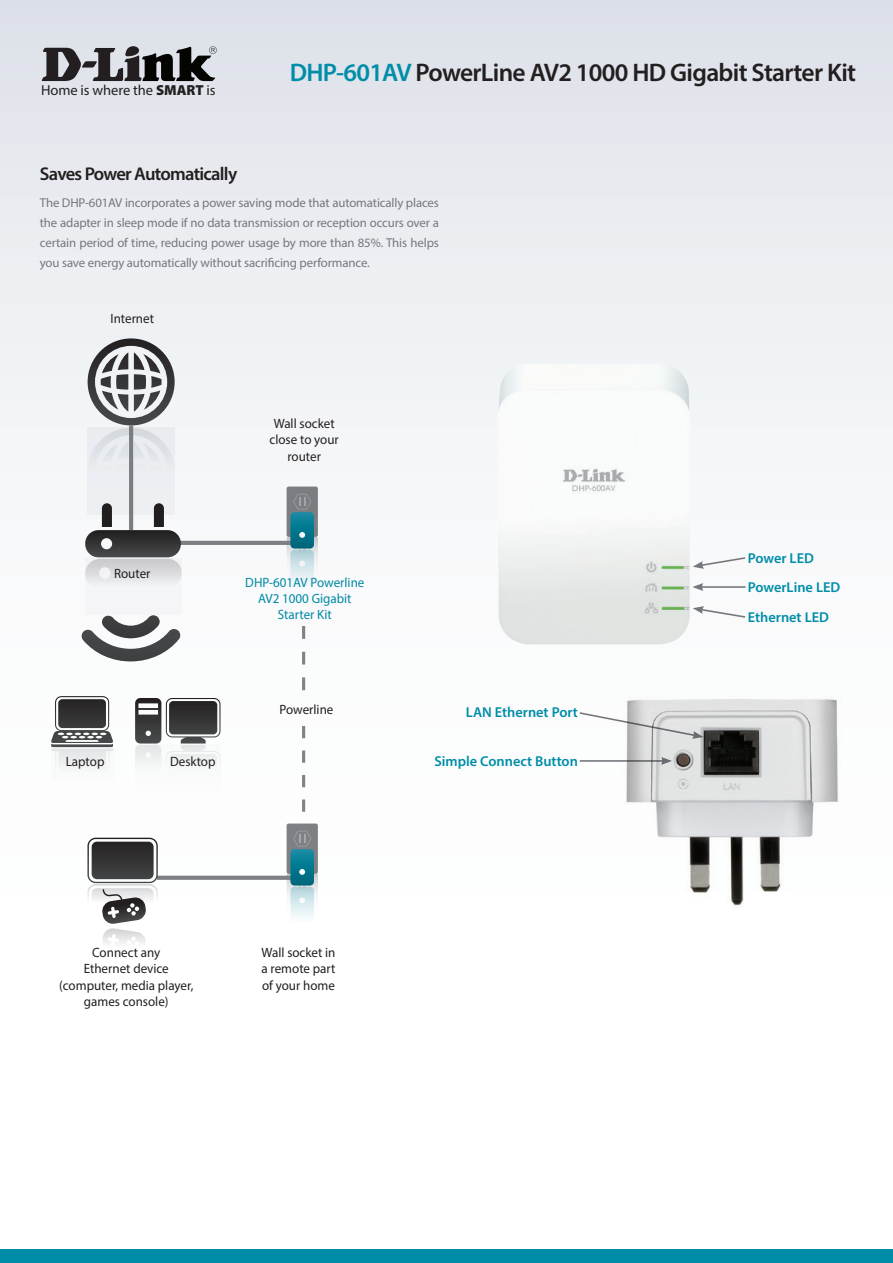
<style>
.page{position:relative;width:893px;height:1263px;background:#fff}
.page>*{position:absolute;margin:0;border:0;box-sizing:border-box;transform-origin:0 0}
.Product_Name__Conten{font:600 25.5px "Myriad Pro";letter-spacing:-.025em;color:#231f20}
.Description_Topic{font:600 18.6px "Myriad Pro";letter-spacing:-.04em;color:#231f20}
.t1{font:14.55px "Myriad Pro";letter-spacing:-.005em;color:#231f20}
.Features_Category{font:600 14.4px "Myriad Pro";color:#008da8}
.t2{font:13.5px/16.2px "Myriad Pro";color:#231f20}
.t3{font:13.5px "Myriad Pro";color:#008aa3}
.Description_Text{font:12.9px/20px "Myriad Pro";letter-spacing:-.01em;color:#74787d;text-align:justify}
.s1{font-weight:900}
.s2{color:#008da8}
</style>
<div class="page">
<div style="left:0;top:0;width:893px;height:1084px;background:linear-gradient(to bottom,#e3e6ec,#fff)"></div>
<div style="left:0;top:1249px;width:893px;height:14px;background:#008da8"></div>
<svg style="left:42px;top:46px;width:175px;height:35px;background:#727376"></svg>
<img style="left:468px;top:333px;width:251px;height:341px">
<hr style="left:701px;top:586px;width:44px;height:2px;background:#74787d">
<svg style="left:692px;top:583px;width:11px;height:8px"></svg>
<hr style="left:580px;top:760px;width:84px;height:2px;background:#74787d">
<svg style="left:578px;top:711px;width:16px;height:28px"></svg>
<svg style="left:693px;top:556px;width:54px;height:13px"></svg>
<svg style="left:693px;top:606px;width:54px;height:13px"></svg>
<hr style="left:179px;top:541px;width:132px;height:4px;background:#808285">
<svg style="left:135px;top:698px;width:85px;height:92px"></svg>
<svg style="left:51px;top:696px;width:62px;height:84px"></svg>
<svg style="left:81px;top:338px;width:101px;height:324px"></svg>
<div style="left:287px;top:487px;width:31px;height:50px;background:#808285;border-radius:2px"></div>
<svg style="left:287px;top:494px;width:31px;height:93px"></svg>
<svg style="left:158px;top:876px;width:129px;height:4px"></svg>
<div style="left:287px;top:823px;width:31px;height:51px;background:#808285;border-radius:2px"></div>
<svg style="left:287px;top:831px;width:31px;height:93px"></svg>
<svg style="left:87px;top:838px;width:71px;height:125px"></svg>
<svg style="left:302px;top:626px;width:3px;height:64px"></svg>
<svg style="left:302px;top:726px;width:3px;height:86px"></svg>
<img style="left:594px;top:666px;width:276px;height:270px">
<p class="t1" style="left:41px;top:81px;width:176px">Home is where the <span class="s1">SMART</span> is</p>
<p class="Product_Name__Conten" style="left:290px;top:56px;width:568px"><span class="s2">DHP-601AV</span> PowerLine AV2 1000 HD Gigabit Starter Kit</p>
<p class="Description_Topic" style="left:40px;top:162px;width:199px">Saves Power Automatically</p>
<p class="Description_Text" style="left:40px;top:192px;width:401px">The DHP-601AV incorporates a power saving mode that automatically places the adapter in sleep mode if no data transmission or reception occurs over a certain period of time, reducing power usage by more than 85%. This helps you save energy automatically without sacrificing performance.</p>
<p class="t2" style="left:110px;top:310px;width:45px">Internet</p>
<p class="t2" style="left:114px;top:565px;width:38px">Router</p>
<p class="t2" style="left:274px;top:415px;width:62px">Wall socket</p>
<p class="t2" style="left:270px;top:431px;width:71px">close to your</p>
<p class="t2" style="left:287px;top:448px;width:35px">router</p>
<p class="t3" style="left:245px;top:574px;width:121px">DHP-601AV Powerline</p>
<p class="t3" style="left:258px;top:590px;width:95px">AV2 1000 Gigabit</p>
<p class="t3" style="left:278px;top:606px;width:55px">Starter Kit</p>
<p class="t2" style="left:280px;top:701px;width:55px">Powerline</p>
<p class="Features_Category" style="left:466px;top:703px;width:114px">LAN Ethernet Port</p>
<p class="t2" style="left:66px;top:753px;width:40px">Laptop</p>
<p class="t2" style="left:170px;top:753px;width:47px">Desktop</p>
<p class="Features_Category" style="left:434px;top:752px;width:145px">Simple Connect Button</p>
<p class="t2" style="left:92px;top:944px;width:70px">Connect any</p>
<p class="t2" style="left:84px;top:960px;width:87px">Ethernet device</p>
<p class="t2" style="left:59px;top:977px;width:136px">(computer, media player,</p>
<p class="t2" style="left:84px;top:993px;width:86px">games console)</p>
<p class="t2" style="left:262px;top:944px;width:75px">Wall socket in</p>
<p class="t2" style="left:262px;top:960px;width:75px">a remote part of your home</p>
<p class="Features_Category" style="left:748px;top:549px;width:68px">Power LED</p>
<p class="Features_Category" style="left:748px;top:578px;width:94px">PowerLine LED</p>
<p class="Features_Category" style="left:748px;top:608px;width:83px">Ethernet LED</p>
</div>
